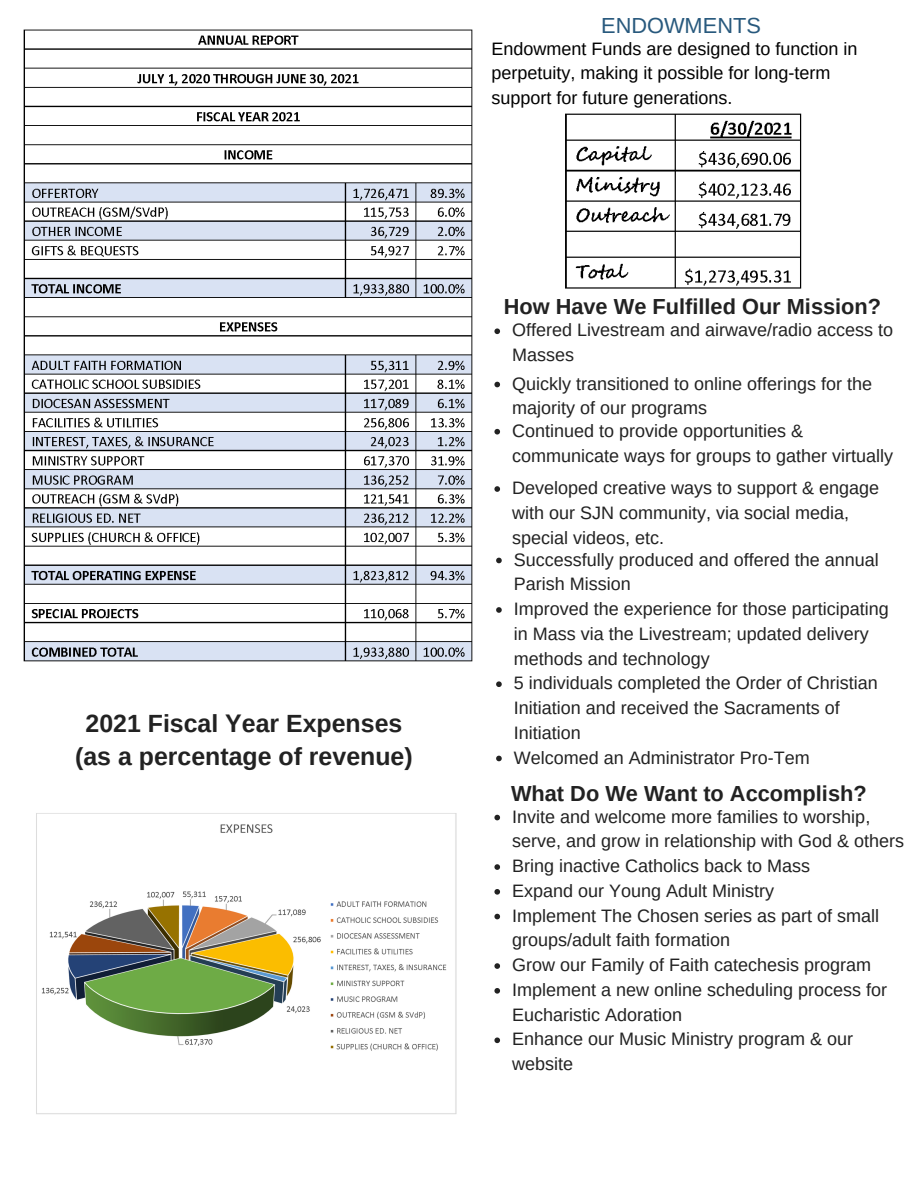
<style>
.page{position:relative;width:918px;height:1188px;background:#fff}
.page>*{position:absolute;margin:0;border:0;box-sizing:border-box;transform-origin:0 0}
.t1{font:700 24.9px "Arimo";color:#222}
.t2{font:700 21.75px "Arimo";color:#222}
.t3{font:21.75px "Arimo";color:#28597d}
.t4{font:18px/24.8px "Arimo";color:#222}
.t5{font:18px/24.8px "Arimo";color:#000}
</style>
<div class="page">
<img style="left:565px;top:113px;width:237px;height:176px">
<img style="left:36px;top:813px;width:421px;height:301px">
<img style="left:23px;top:29px;width:450px;height:633px">
<svg style="left:494px;top:815px;width:6px;height:5px"></svg>
<svg style="left:494px;top:864px;width:6px;height:6px"></svg>
<svg style="left:494px;top:889px;width:6px;height:6px"></svg>
<svg style="left:494px;top:914px;width:6px;height:5px"></svg>
<svg style="left:494px;top:963px;width:6px;height:6px"></svg>
<svg style="left:494px;top:988px;width:6px;height:6px"></svg>
<svg style="left:494px;top:1038px;width:6px;height:5px"></svg>
<svg style="left:494px;top:328px;width:6px;height:6px"></svg>
<svg style="left:494px;top:382px;width:6px;height:5px"></svg>
<svg style="left:496px;top:558px;width:6px;height:5px"></svg>
<svg style="left:496px;top:607px;width:6px;height:6px"></svg>
<svg style="left:496px;top:681px;width:6px;height:6px"></svg>
<svg style="left:496px;top:756px;width:6px;height:5px"></svg>
<svg style="left:494px;top:429px;width:6px;height:6px"></svg>
<svg style="left:494px;top:486px;width:6px;height:6px"></svg>
<p class="t1" style="left:86px;top:709px;width:318px">2021 Fiscal Year Expenses</p>
<p class="t1" style="left:75px;top:743px;width:339px">(as a percentage of revenue)</p>
<p class="t3" style="left:601px;top:13px;width:161px">ENDOWMENTS</p>
<p class="t5" style="left:491px;top:36px;width:367px">Endowment Funds are designed to function in perpetuity, making it possible for long-term support for future generations.</p>
<p class="t2" style="left:504px;top:295px;width:379px">How Have We Fulfilled Our Mission?</p>
<p class="t4" style="left:512px;top:318px;width:382px">Offered Livestream and airwave/radio access to<br>Masses</p>
<p class="t4" style="left:512px;top:371px;width:361px">Quickly transitioned to online offerings for the majority of our programs</p>
<p class="t4" style="left:512px;top:418px;width:382px">Continued to provide opportunities &amp; communicate ways for groups to gather virtually</p>
<p class="t4" style="left:512px;top:475px;width:369px">Developed creative ways to support &amp; engage with our SJN community, via social media, special videos, etc.</p>
<p class="t4" style="left:514px;top:547px;width:367px">Successfully produced and offered the annual<br>Parish Mission</p>
<p class="t4" style="left:514px;top:596px;width:376px">Improved the experience for those participating in Mass via the Livestream; updated delivery methods and technology</p>
<p class="t4" style="left:514px;top:671px;width:365px">5 individuals completed the Order of Christian<br>Initiation and received the Sacraments of<br>Initiation</p>
<p class="t4" style="left:514px;top:745px;width:297px">Welcomed an Administrator Pro-Tem</p>
<p class="t2" style="left:511px;top:781px;width:357px">What Do We Want to Accomplish?</p>
<p class="t4" style="left:512px;top:804px;width:393px">Invite and welcome more families to worship, serve, and grow in relationship with God &amp; others</p>
<p class="t4" style="left:512px;top:854px;width:299px">Bring inactive Catholics back to Mass</p>
<p class="t4" style="left:512px;top:878px;width:263px">Expand our Young Adult Ministry</p>
<p class="t4" style="left:512px;top:903px;width:368px">Implement The Chosen series as part of small groups/adult faith formation</p>
<p class="t4" style="left:512px;top:953px;width:360px">Grow our Family of Faith catechesis program</p>
<p class="t4" style="left:512px;top:977px;width:376px">Implement a new online scheduling process for<br>Eucharistic Adoration</p>
<p class="t4" style="left:512px;top:1027px;width:342px">Enhance our Music Ministry program &amp; our website</p>
</div>
